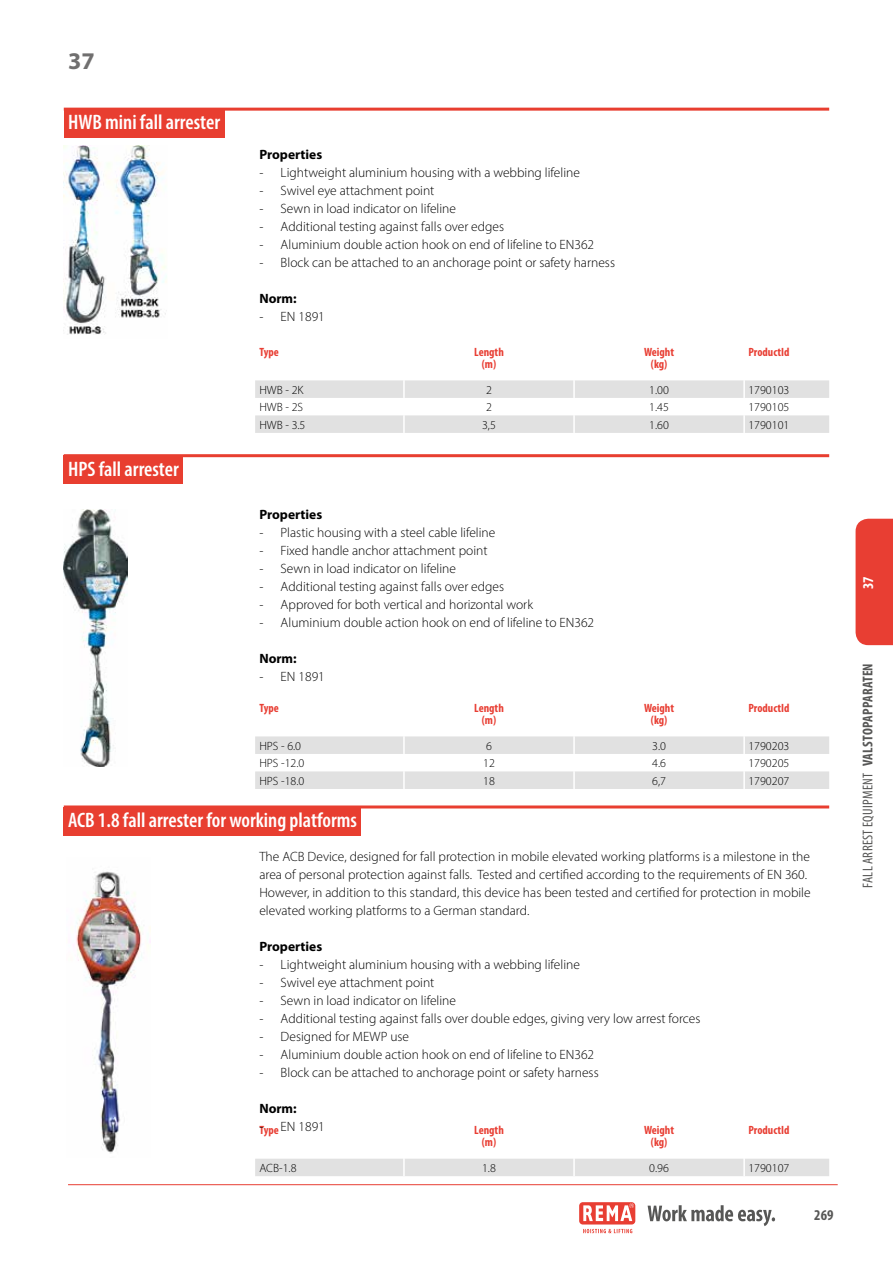
<style>
.page{position:relative;width:893px;height:1263px;background:#fff}
.page>*{position:absolute;margin:0;border:0;box-sizing:border-box;transform-origin:0 0}
.t1{font:700 24px "Myriad Pro";color:#706f6f}
.t2{font:600 condensed 21px "Myriad Pro";color:#fff}
.t3{font:700 condensed 15px "Myriad Pro";color:#575756}
.t4{font:700 condensed 15px "Myriad Pro";color:#fff}
.t5{font:condensed 14.25px "Myriad Pro";color:#575756}
.t6{font:300 13.5px/18px "Myriad Pro";color:#000}
.t7{font:700 13.5px "Myriad Pro";color:#000}
.t8{font:300 12px "Myriad Pro";color:#000}
.t9{font:700 condensed 12px/12px "Myriad Pro";color:#e83e33;text-align:center}
.s1{font-weight:700}
</style>
<div class="page">
<div style="left:579px;top:1202px;width:56px;height:22px;background:#e83e33;border-radius:4px"></div>
<svg style="left:583px;top:1203px;width:51px;height:18px"></svg>
<svg style="left:583px;top:1229px;width:49px;height:4px"></svg>
<svg style="left:648px;top:1205px;width:127px;height:21px"></svg>
<div style="left:855px;top:519px;width:38px;height:126px;background:#e83e33"></div>
<hr style="left:68px;top:1184px;width:770px;height:1px;background:#e83e33">
<hr style="left:64px;top:108px;width:765px;height:3px;background:#e83e30">
<div style="left:64px;top:109px;width:160px;height:29px;background:#e83e30"></div>
<svg style="left:255px;top:380px;width:574px;height:53px"></svg>
<hr style="left:64px;top:454px;width:765px;height:3px;background:#e83e30">
<div style="left:64px;top:456px;width:119px;height:28px;background:#e83e30"></div>
<svg style="left:255px;top:736px;width:574px;height:53px"></svg>
<img style="left:64px;top:145px;width:103px;height:190px">
<img style="left:64px;top:510px;width:63px;height:256px">
<hr style="left:64px;top:805px;width:765px;height:3px;background:#e83e30">
<div style="left:64px;top:807px;width:297px;height:28px;background:#e83e30"></div>
<div style="left:255px;top:1159px;width:574px;height:17px;background:#e1e1e1"></div>
<img style="left:76px;top:871px;width:75px;height:282px">
<h1 class="t1" style="left:68px;top:45px;width:28px">37</h1>
<h2 class="t2" style="left:68px;top:109px;width:154px">HWB mini fall arrester</h2>
<h2 class="t2" style="left:68px;top:456px;width:112px">HPS fall arrester</h2>
<p class="t7" style="left:259px;top:146px;width:64px">Properties</p>
<p class="t6" style="left:259px;top:163px;width:322px">- Lightweight aluminium housing with a webbing lifeline</p>
<p class="t6" style="left:259px;top:181px;width:177px">- Swivel eye attachment point</p>
<p class="t6" style="left:259px;top:199px;width:198px">- Sewn in load indicator on lifeline</p>
<p class="t6" style="left:259px;top:217px;width:246px">- Additional testing against falls over edges</p>
<p class="t6" style="left:259px;top:235px;width:336px">- Aluminium double action hook on end of lifeline to EN362</p>
<p class="t6" style="left:259px;top:253px;width:357px">- Block can be attached to an anchorage point or safety harness</p>
<p class="t7" style="left:259px;top:290px;width:39px">Norm:</p>
<p class="t6" style="left:259px;top:307px;width:67px">- EN 1891</p>
<p class="t9" style="left:259px;top:345px;width:21px">Type</p>
<p class="t9" style="left:474px;top:345px;width:31px">Length (m)</p>
<p class="t9" style="left:644px;top:345px;width:32px">Weight (kg)</p>
<p class="t9" style="left:748px;top:345px;width:43px">ProductId</p>
<p class="t8" style="left:259px;top:382px;width:46px">HWB - 2K</p>
<p class="t8" style="left:486px;top:382px;width:7px">2</p>
<p class="t8" style="left:649px;top:382px;width:21px">1.00</p>
<p class="t8" style="left:748px;top:382px;width:42px">1790103</p>
<p class="t8" style="left:259px;top:400px;width:45px">HWB - 2S</p>
<p class="t8" style="left:486px;top:400px;width:7px">2</p>
<p class="t8" style="left:649px;top:400px;width:21px">1.45</p>
<p class="t8" style="left:748px;top:400px;width:42px">1790105</p>
<p class="t8" style="left:259px;top:417px;width:48px">HWB - 3.5</p>
<p class="t8" style="left:482px;top:417px;width:15px">3,5</p>
<p class="t8" style="left:649px;top:417px;width:21px">1.60</p>
<p class="t8" style="left:748px;top:417px;width:42px">1790101</p>
<p class="t7" style="left:259px;top:506px;width:64px">Properties</p>
<p class="t6" style="left:259px;top:523px;width:237px">- Plastic housing with a steel cable lifeline</p>
<p class="t6" style="left:259px;top:541px;width:230px">- Fixed handle anchor attachment point</p>
<p class="t6" style="left:259px;top:559px;width:198px">- Sewn in load indicator on lifeline</p>
<p class="t6" style="left:259px;top:577px;width:246px">- Additional testing against falls over edges</p>
<p class="t6" style="left:259px;top:595px;width:275px">- Approved for both vertical and horizontal work</p>
<p class="t6" style="left:259px;top:613px;width:336px">- Aluminium double action hook on end of lifeline to EN362</p>
<p class="t7" style="left:259px;top:650px;width:39px">Norm:</p>
<p class="t6" style="left:259px;top:667px;width:67px">- EN 1891</p>
<p class="t9" style="left:259px;top:701px;width:21px">Type</p>
<p class="t9" style="left:474px;top:701px;width:31px">Length (m)</p>
<p class="t9" style="left:644px;top:701px;width:32px">Weight (kg)</p>
<p class="t9" style="left:748px;top:701px;width:43px">ProductId</p>
<p class="t8" style="left:259px;top:738px;width:43px">HPS - 6.0</p>
<p class="t8" style="left:486px;top:738px;width:7px">6</p>
<p class="t8" style="left:652px;top:738px;width:15px">3.0</p>
<p class="t8" style="left:748px;top:738px;width:42px">1790203</p>
<p class="t8" style="left:259px;top:756px;width:47px">HPS -12.0</p>
<p class="t8" style="left:483px;top:756px;width:13px">12</p>
<p class="t8" style="left:652px;top:756px;width:15px">4.6</p>
<p class="t8" style="left:748px;top:756px;width:42px">1790205</p>
<p class="t8" style="left:259px;top:773px;width:47px">HPS -18.0</p>
<p class="t8" style="left:483px;top:773px;width:13px">18</p>
<p class="t8" style="left:652px;top:773px;width:15px">6,7</p>
<p class="t8" style="left:748px;top:773px;width:42px">1790207</p>
<h2 class="t2" style="left:68px;top:807px;width:290px">ACB 1.8 fall arrester for working platforms</h2>
<p class="t6" style="left:259px;top:847px;width:553px">The ACB Device, designed for fall protection in mobile elevated working platforms is a milestone in the area of personal protection against falls. Tested and certified according to the requirements of EN 360.<br>However, in addition to this standard, this device has been tested and certified for protection in mobile elevated working platforms to a German standard.</p>
<p class="t7" style="left:259px;top:938px;width:64px">Properties</p>
<p class="t6" style="left:259px;top:955px;width:322px">- Lightweight aluminium housing with a webbing lifeline</p>
<p class="t6" style="left:259px;top:973px;width:177px">- Swivel eye attachment point</p>
<p class="t6" style="left:259px;top:991px;width:198px">- Sewn in load indicator on lifeline</p>
<p class="t6" style="left:259px;top:1009px;width:443px">- Additional testing against falls over double edges, giving very low arrest forces</p>
<p class="t6" style="left:259px;top:1027px;width:151px">- Designed for MEWP use</p>
<p class="t6" style="left:259px;top:1045px;width:336px">- Aluminium double action hook on end of lifeline to EN362</p>
<p class="t6" style="left:259px;top:1063px;width:341px">- Block can be attached to anchorage point or safety harness</p>
<p class="t7" style="left:259px;top:1100px;width:39px">Norm:</p>
<p class="t6" style="left:259px;top:1117px;width:67px">- EN 1891</p>
<p class="t9" style="left:259px;top:1124px;width:21px">Type</p>
<p class="t9" style="left:474px;top:1124px;width:31px">Length (m)</p>
<p class="t9" style="left:644px;top:1124px;width:32px">Weight (kg)</p>
<p class="t9" style="left:748px;top:1124px;width:43px">ProductId</p>
<p class="t8" style="left:259px;top:1161px;width:39px">ACB-1.8</p>
<p class="t8" style="left:482px;top:1161px;width:15px">1.8</p>
<p class="t8" style="left:649px;top:1161px;width:21px">0.96</p>
<p class="t8" style="left:748px;top:1161px;width:42px">1790107</p>
<p class="t3" style="left:814px;top:1205px;width:21px">269</p>
<p class="t4" style="left:859px;top:589px;width:14px;rotate:-90deg">37</p>
<p class="t5" style="left:859px;top:888px;width:226px;rotate:-90deg">Fall arrest equipment <span class="s1">Valstopapparaten</span></p>
</div>
